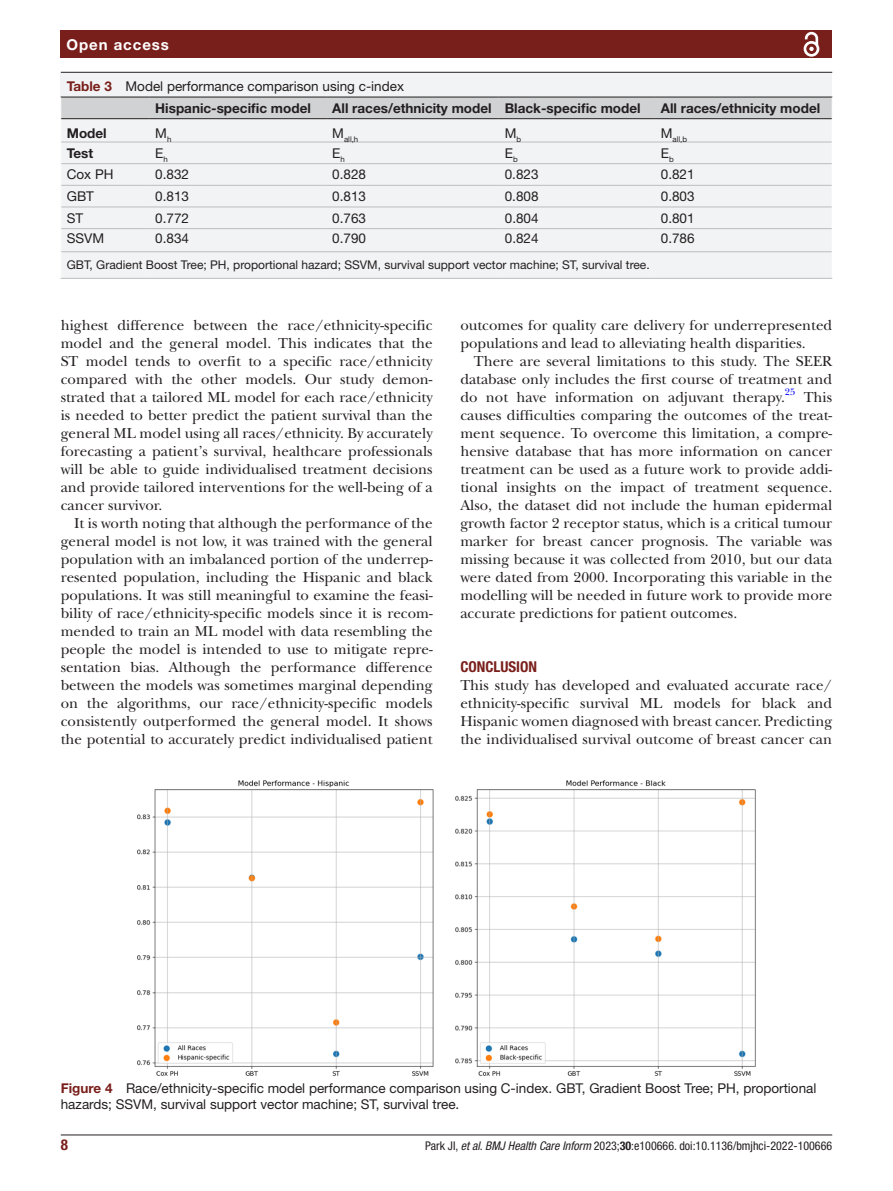
<style>
.page{position:relative;width:893px;height:1191px;background:#fff}
.page>*{position:absolute;margin:0;border:0;box-sizing:border-box;transform-origin:0 0}
.t1{font:15px/18px "New Baskerville";color:#231f20;text-align:justify}
.t2{font:700 condensed 15px "Helvetica Neue LT Std";color:#791f1b}
.t3{font:700 15px "Helvetica Neue LT Std";letter-spacing:.065em;color:#fff}
.t4{font:13.5px/22px "Helvetica Neue LT Std";color:#231f20;text-align:center}
.t5{font:700 13.5px "Helvetica Neue LT Std";color:#231f20}
.t6{font:12px "Helvetica Neue LT Std";color:#231f20}
.t7{font:condensed 12px "Helvetica Neue LT Std";color:#231f20}
.t8{font:9.9px "New Baskerville";color:#00f}
.t9{font:7.8px "Helvetica Neue LT Std";color:#231f20}
.s1{font-weight:700;color:#791f1b}
.s2{font-weight:700}
.s3{font-style:italic}
</style>
<div class="page">
<hr style="left:61px;top:1134px;width:771px;height:1px;background:#231f20">
<div style="left:61px;top:31px;width:771px;height:27px;background:#791f1b"></div>
<svg style="left:803px;top:31px;width:17px;height:26px"></svg>
<div style="left:61px;top:73px;width:771px;height:205px;background:#f2f3f4"></div>
<hr style="left:61px;top:72px;width:771px;height:1px;background:#231f20">
<hr style="left:61px;top:278px;width:88px;height:1px;background:#bcbdc0">
<hr style="left:149px;top:278px;width:177px;height:1px;background:#bcbdc0">
<hr style="left:326px;top:278px;width:173px;height:1px;background:#bcbdc0">
<hr style="left:499px;top:278px;width:156px;height:1px;background:#bcbdc0">
<hr style="left:655px;top:278px;width:177px;height:1px;background:#bcbdc0">
<svg style="left:60px;top:97px;width:773px;height:156px"></svg>
<img style="left:138px;top:781px;width:617px;height:294px">
<p class="t3" style="left:66px;top:35px;width:104px">Open access</p>
<p class="t4" style="left:67px;top:75px;width:339px"><span class="s1">Table 3</span> Model performance comparison using c-index<br><span class="s2">Hispanic-specific model</span></p>
<p class="t5" style="left:332px;top:99px;width:310px">All races/ethnicity model Black-specific model</p>
<p class="t5" style="left:661px;top:99px;width:161px">All races/ethnicity model</p>
<p class="t5" style="left:67px;top:124px;width:41px">Model</p>
<p class="t4" style="left:155px;top:121px;width:18px">M<sub>h</sub></p>
<p class="t9" style="left:332px;top:135px;width:28px"><sup>M</sup>all,h</p>
<p class="t4" style="left:505px;top:121px;width:18px">M<sub>b</sub></p>
<p class="t9" style="left:661px;top:135px;width:28px"><sup>M</sup>all,b</p>
<p class="t5" style="left:67px;top:144px;width:28px">Test</p>
<p class="t4" style="left:155px;top:142px;width:14px">E<sub>h</sub></p>
<p class="t4" style="left:332px;top:142px;width:14px">E<sub>h</sub></p>
<p class="t4" style="left:505px;top:142px;width:14px">E<sub>b</sub></p>
<p class="t4" style="left:661px;top:142px;width:14px">E<sub>b</sub></p>
<p class="t4" style="left:67px;top:163px;width:48px">Cox PH</p>
<p class="t4" style="left:155px;top:163px;width:35px">0.832</p>
<p class="t4" style="left:332px;top:163px;width:35px">0.828</p>
<p class="t4" style="left:505px;top:163px;width:35px">0.823</p>
<p class="t4" style="left:661px;top:163px;width:35px">0.821</p>
<p class="t4" style="left:67px;top:185px;width:29px">GBT</p>
<p class="t4" style="left:155px;top:185px;width:35px">0.813</p>
<p class="t4" style="left:332px;top:185px;width:35px">0.813</p>
<p class="t4" style="left:505px;top:185px;width:35px">0.808</p>
<p class="t4" style="left:661px;top:185px;width:35px">0.803</p>
<p class="t4" style="left:67px;top:207px;width:18px">ST</p>
<p class="t4" style="left:155px;top:207px;width:35px">0.772</p>
<p class="t4" style="left:332px;top:207px;width:35px">0.763</p>
<p class="t4" style="left:505px;top:207px;width:35px">0.804</p>
<p class="t4" style="left:661px;top:207px;width:35px">0.801</p>
<p class="t4" style="left:67px;top:227px;width:39px">SSVM</p>
<p class="t4" style="left:155px;top:227px;width:35px">0.834</p>
<p class="t4" style="left:332px;top:227px;width:35px">0.790</p>
<p class="t4" style="left:505px;top:227px;width:35px">0.824</p>
<p class="t4" style="left:661px;top:227px;width:35px">0.786</p>
<p class="t6" style="left:67px;top:258px;width:584px">GBT, Gradient Boost Tree; PH, proportional hazard; SSVM, survival support vector machine; ST, survival tree.</p>
<p class="t1" style="left:61px;top:316px;width:373px">highest difference between the race/ethnicity-specific model and the general model. This indicates that the ST model tends to overfit to a specific race/ethnicity compared with the other models. Our study demon&shy;strated that a tailored ML model for each race/ethnicity is needed to better predict the patient survival than the general ML model using all races/ethnicity. By accurately forecasting a patient’s survival, healthcare professionals will be able to guide individualised treatment decisions and provide tailored interventions for the well-being of a cancer survivor.</p>
<p class="t1" style="left:61px;top:514px;width:373px;text-indent:14px">It is worth noting that although the performance of the general model is not low, it was trained with the general population with an imbalanced portion of the underrep&shy;resented population, including the Hispanic and black populations. It was still meaningful to examine the feasi&shy;bility of race/ethnicity-specific models since it is recom&shy;mended to train an ML model with data resembling the people the model is intended to use to mitigate repre&shy;sentation bias. Although the performance difference between the models was sometimes marginal depending on the algorithms, our race/ethnicity-specific models consistently outperformed the general model. It shows the potential to accurately predict individualised patient</p>
<p class="t1" style="left:460px;top:316px;width:373px">outcomes for quality care delivery for underrepresented populations and lead to alleviating health disparities.</p>
<p class="t1" style="left:460px;top:352px;width:373px;text-indent:13px">There are several limitations to this study. The SEER database only includes the first course of treatment and do not have information on adjuvant therapy.</p>
<p class="t8" style="left:785px;top:386px;width:12px">25</p>
<p class="t1" style="left:460px;top:388px;width:373px;text-indent:343px">This causes difficulties comparing the outcomes of the treat&shy;ment sequence. To overcome this limitation, a compre&shy;hensive database that has more information on cancer treatment can be used as a future work to provide addi&shy;tional insights on the impact of treatment sequence.<br>Also, the dataset did not include the human epidermal growth factor 2 receptor status, which is a critical tumour marker for breast cancer prognosis. The variable was missing because it was collected from 2010, but our data were dated from 2000. Incorporating this variable in the modelling will be needed in future work to provide more accurate predictions for patient outcomes.</p>
<p class="t2" style="left:460px;top:657px;width:78px">CONCLUSION</p>
<p class="t1" style="left:460px;top:676px;width:373px">This study has developed and evaluated accurate race/ ethnicity-specific survival ML models for black and Hispanic women diagnosed with breast cancer. Predicting the individualised survival outcome of breast cancer can</p>
<p class="t4" style="left:61px;top:1080px;width:757px;line-height:16.2px;text-align:left"><span class="s1">Figure 4</span> Race/ethnicity-specific model performance comparison using C-index. GBT, Gradient Boost Tree; PH, proportional hazards; SSVM, survival support vector machine; ST, survival tree.</p>
<p class="t2" style="left:61px;top:1135px;width:9px">8</p>
<p class="t7" style="left:425px;top:1138px;width:408px">Park JI, <span class="s3">et al</span>. <span class="s3">BMJ Health Care Inform</span> 2023;<span class="s2">30</span>:e100666. doi:10.1136/bmjhci-2022-100666</p>
</div>
